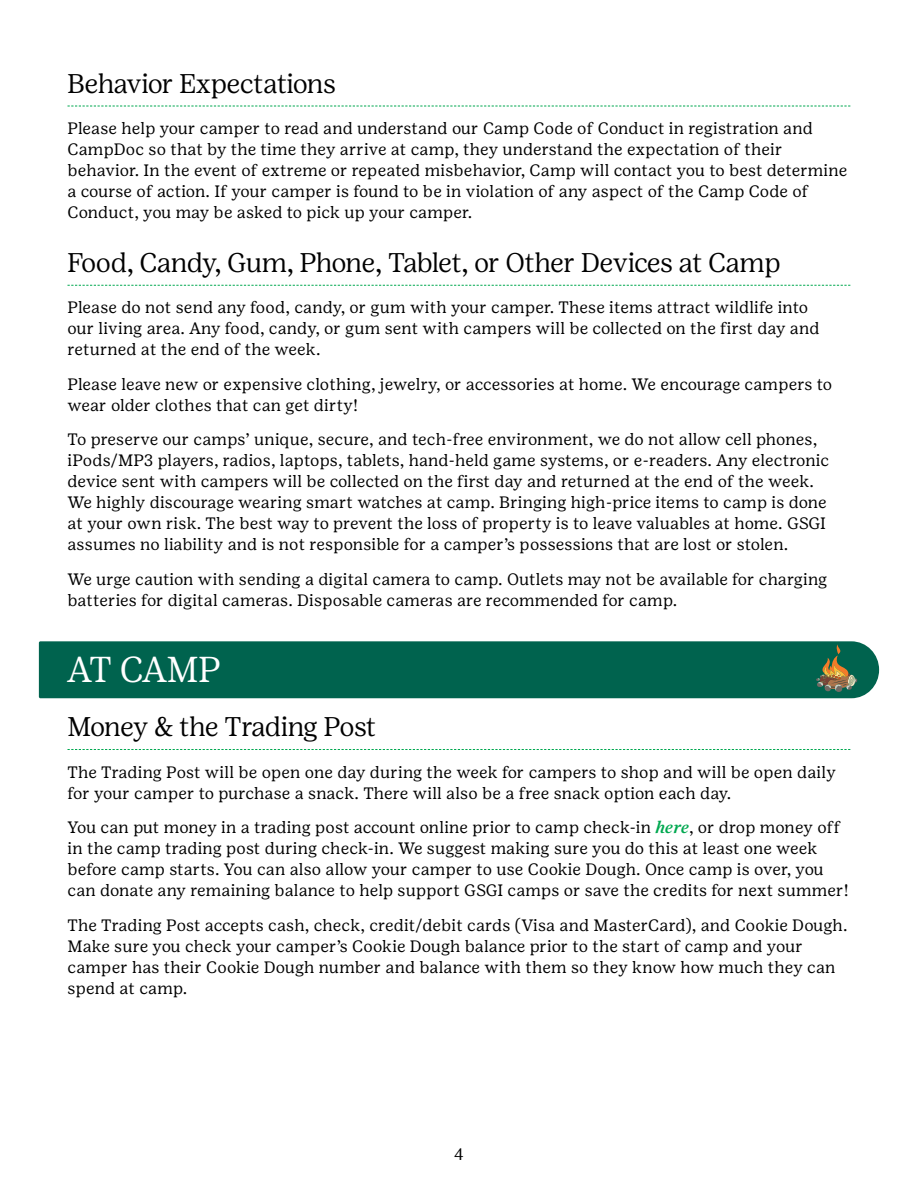
<style>
.page{position:relative;width:918px;height:1188px;background:#fff}
.page>*{position:absolute;margin:0;border:0;box-sizing:border-box;transform-origin:0 0}
.t1{font:300 36px "Girl Scout Display";letter-spacing:-.01em;color:#fff}
.t2{font:300 27px "Girl Scout Display";letter-spacing:-.005em;color:#000}
.t3{font:16.5px/21px "Girl Scout Text";letter-spacing:.01em;color:#000}
.s1{font-weight:500;font-style:italic;color:#00a850}
</style>
<div class="page">
<div style="left:39px;top:641px;width:840px;height:57px;background:#00634e"></div>
<svg style="left:68px;top:106px;width:782px;height:1px"></svg>
<svg style="left:68px;top:285px;width:782px;height:1px"></svg>
<svg style="left:68px;top:749px;width:782px;height:1px"></svg>
<svg style="left:816px;top:644px;width:41px;height:48px;background:#496f4e"></svg>
<h2 class="t2" style="left:68px;top:68px;width:270px">Behavior Expectations</h2>
<p class="t3" style="left:68px;top:118px;width:781px">Please help your camper to read and understand our Camp Code of Conduct in registration and CampDoc so that by the time they arrive at camp, they understand the expectation of their behavior. In the event of extreme or repeated misbehavior, Camp will contact you to best determine a course of action. If your camper is found to be in violation of any aspect of the Camp Code of Conduct, you may be asked to pick up your camper.</p>
<h2 class="t2" style="left:68px;top:247px;width:714px">Food, Candy, Gum, Phone, Tablet, or Other Devices at Camp</h2>
<p class="t3" style="left:68px;top:297px;width:754px">Please do not send any food, candy, or gum with your camper. These items attract wildlife into our living area. Any food, candy, or gum sent with campers will be collected on the first day and returned at the end of the week.</p>
<p class="t3" style="left:68px;top:374px;width:766px">Please leave new or expensive clothing, jewelry, or accessories at home. We encourage campers to wear older clothes that can get dirty!</p>
<p class="t3" style="left:68px;top:429px;width:763px">To preserve our camps’ unique, secure, and tech-free environment, we do not allow cell phones, iPods/MP3 players, radios, laptops, tablets, hand-held game systems, or e-readers. Any electronic device sent with campers will be collected on the first day and returned at the end of the week.<br>We highly discourage wearing smart watches at camp. Bringing high-price items to camp is done at your own risk. The best way to prevent the loss of property is to leave valuables at home. GSGI assumes no liability and is not responsible for a camper’s possessions that are lost or stolen.</p>
<p class="t3" style="left:68px;top:569px;width:761px">We urge caution with sending a digital camera to camp. Outlets may not be available for charging batteries for digital cameras. Disposable cameras are recommended for camp.</p>
<h1 class="t1" style="left:68px;top:650px;width:154px">AT CAMP</h1>
<h2 class="t2" style="left:68px;top:712px;width:310px">Money &amp; the Trading Post</h2>
<p class="t3" style="left:68px;top:761px;width:770px">The Trading Post will be open one day during the week for campers to shop and will be open daily for your camper to purchase a snack. There will also be a free snack option each day.</p>
<p class="t3" style="left:68px;top:817px;width:783px">You can put money in a trading post account online prior to camp check-in <span class="s1">here</span>, or drop money off in the camp trading post during check-in. We suggest making sure you do this at least one week before camp starts. You can also allow your camper to use Cookie Dough. Once camp is over, you can donate any remaining balance to help support GSGI camps or save the credits for next summer!</p>
<p class="t3" style="left:68px;top:914px;width:782px">The Trading Post accepts cash, check, credit/debit cards (Visa and MasterCard), and Cookie Dough.<br>Make sure you check your camper’s Cookie Dough balance prior to the start of camp and your camper has their Cookie Dough number and balance with them so they know how much they can spend at camp.</p>
<p class="t3" style="left:454px;top:1144px;width:11px">4</p>
</div>
